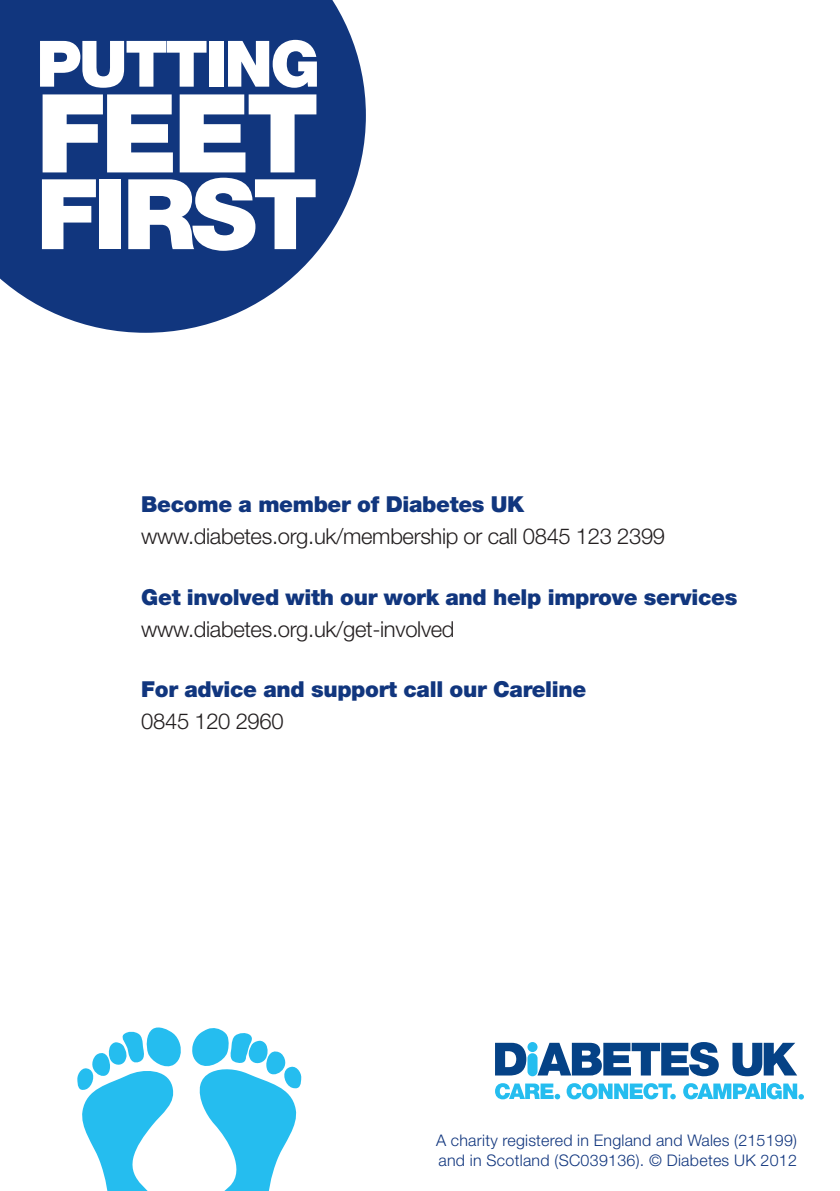
<style>
.page{position:relative;width:840px;height:1191px;background:#fff}
.page>*{position:absolute;margin:0;border:0;box-sizing:border-box;transform-origin:0 0}
.t1{font:900 109.2px "Helvetica Neue LT Std";color:#fff}
.t2{font:900 97.6px "Helvetica Neue LT Std";letter-spacing:-.04em;color:#fff}
.t3{font:900 64px "Helvetica Neue LT Std";letter-spacing:-.04em;color:#fff}
.t4{font:900 22px "Helvetica Neue LT Std";letter-spacing:-.015em;color:#11367e}
.t5{font:300 22px "Helvetica Neue LT Std";letter-spacing:-.015em;color:#231f20}
.t6{font:300 16px/20px "Helvetica Neue LT Std";letter-spacing:.015em;color:#11367e}
</style>
<div class="page">
<svg style="left:0;top:0;width:365px;height:333px;fill:#11367e"></svg>
<svg style="left:495px;top:1042px;width:31px;height:33px"></svg>
<svg style="left:537px;top:1042px;width:181px;height:34px"></svg>
<svg style="left:732px;top:1042px;width:64px;height:34px"></svg>
<div style="left:527px;top:1042px;width:10px;height:10px;background:#25bdef;border-radius:50%"></div>
<div style="left:527px;top:1053px;width:10px;height:23px;background:#25bdef;border-radius:5px"></div>
<svg style="left:566px;top:1083px;width:109px;height:16px"></svg>
<svg style="left:495px;top:1083px;width:65px;height:16px"></svg>
<svg style="left:683px;top:1083px;width:77px;height:16px"></svg>
<div style="left:760px;top:1083px;width:5px;height:16px;background:#25bdef"></div>
<svg style="left:766px;top:1083px;width:37px;height:16px"></svg>
<svg style="left:192px;top:1028px;width:109px;height:163px"></svg>
<svg style="left:77px;top:1027px;width:104px;height:164px"></svg>
<p class="t3" style="left:36px;top:26px;width:285px">PUTTING</p>
<p class="t1" style="left:36px;top:68px;width:284px">FEET</p>
<p class="t2" style="left:36px;top:156px;width:283px">FIRST</p>
<p class="t4" style="left:141px;top:491px;width:384px">Become a member of Diabetes UK</p>
<p class="t5" style="left:141px;top:523px;width:525px">www.diabetes.org.uk/membership or call 0845 123 2399</p>
<p class="t4" style="left:141px;top:584px;width:597px">Get involved with our work and help improve services</p>
<p class="t5" style="left:141px;top:615px;width:314px">www.diabetes.org.uk/get-involved</p>
<p class="t4" style="left:141px;top:676px;width:446px">For advice and support call our Careline</p>
<p class="t5" style="left:141px;top:708px;width:144px">0845 120 2960</p>
<p class="t6" style="left:436px;top:1129px;width:362px">A charity registered in England and Wales (215199) and in Scotland (SC039136). © Diabetes UK 2012</p>
</div>
